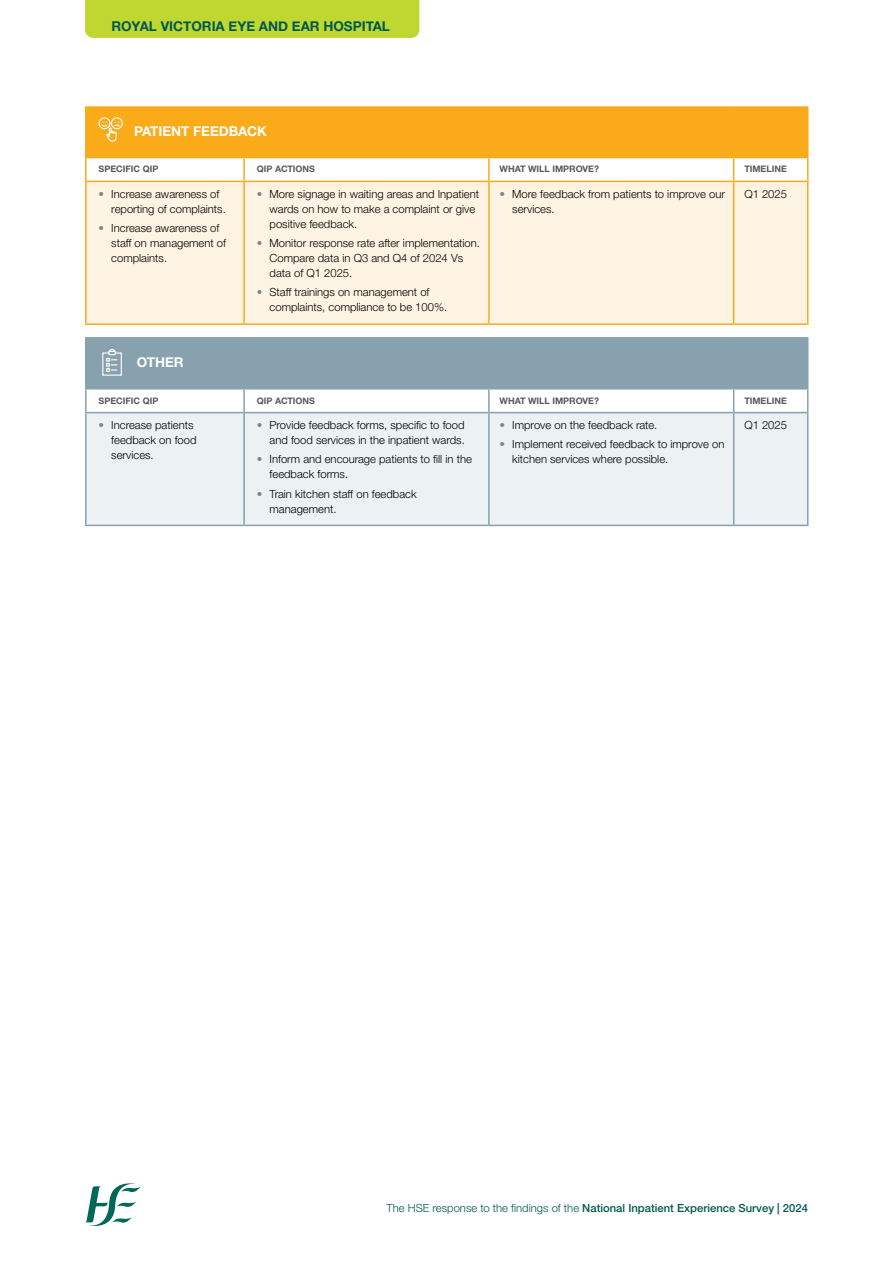
<style>
.page{position:relative;width:893px;height:1263px;background:#fff}
.page>*{position:absolute;margin:0;border:0;box-sizing:border-box;transform-origin:0 0}
.t1{font:700 13.5px "Helvetica Neue";color:#00594e}
.t2{font:700 13.5px "Helvetica Neue LTW1 G";color:#fff}
.t3{font:300 11.25px/15px "Helvetica Neue LTW1 G";color:#000}
.t4{font:500 11.25px "Helvetica Neue LTW1 G";color:#00594e}
.t5{font:700 9px "Helvetica Neue LTW1 G";color:#58595b}
.s1{font-weight:700;color:#808285}
.s2{font-weight:300}
</style>
<div class="page">
<svg style="left:85px;top:1183px;width:56px;height:43px"></svg>
<div style="left:85px;top:0;width:334px;height:38px;background:#bfd730"></div>
<div style="left:86px;top:107px;width:722px;height:51px;background:#fbaa19"></div>
<svg style="left:87px;top:158px;width:720px;height:254px"></svg>
<div style="left:87px;top:182px;width:720px;height:141px;background:#fff3e3"></div>
<div style="left:86px;top:338px;width:722px;height:51px;background:#87a1ae"></div>
<div style="left:87px;top:413px;width:720px;height:112px;background:#ecf1f4"></div>
<hr style="left:85px;top:389px;width:2px;height:23px;background:#87a1ae">
<hr style="left:243px;top:389px;width:2px;height:23px;background:#87a1ae">
<hr style="left:488px;top:389px;width:2px;height:23px;background:#87a1ae">
<svg style="left:733px;top:389px;width:1px;height:23px"></svg>
<svg style="left:807px;top:389px;width:1px;height:23px"></svg>
<hr style="left:243px;top:413px;width:2px;height:112px;background:#87a1ae">
<hr style="left:488px;top:413px;width:2px;height:112px;background:#87a1ae">
<hr style="left:733px;top:413px;width:1px;height:112px;background:#87a1ae">
<hr style="left:807px;top:413px;width:1px;height:112px;background:#87a1ae">
<hr style="left:85px;top:412px;width:159px;height:1px;background:#87a1ae">
<hr style="left:85px;top:413px;width:2px;height:112px;background:#87a1ae">
<hr style="left:244px;top:412px;width:245px;height:1px;background:#87a1ae">
<hr style="left:489px;top:412px;width:245px;height:1px;background:#87a1ae">
<hr style="left:734px;top:412px;width:74px;height:1px;background:#87a1ae">
<hr style="left:85px;top:525px;width:159px;height:1px;background:#87a1ae">
<hr style="left:244px;top:525px;width:245px;height:1px;background:#87a1ae">
<hr style="left:489px;top:525px;width:245px;height:1px;background:#87a1ae">
<hr style="left:734px;top:525px;width:74px;height:1px;background:#87a1ae">
<hr style="left:85px;top:337px;width:159px;height:2px;background:#87a1ae">
<hr style="left:85px;top:339px;width:2px;height:49px;background:#87a1ae">
<hr style="left:244px;top:337px;width:245px;height:2px;background:#87a1ae">
<hr style="left:489px;top:337px;width:245px;height:2px;background:#87a1ae">
<hr style="left:734px;top:337px;width:74px;height:2px;background:#87a1ae">
<hr style="left:85px;top:388px;width:159px;height:1px;background:#87a1ae">
<hr style="left:85px;top:106px;width:159px;height:2px;background:#fbaa19">
<hr style="left:85px;top:108px;width:2px;height:49px;background:#fbaa19">
<hr style="left:244px;top:106px;width:245px;height:2px;background:#fbaa19">
<hr style="left:489px;top:106px;width:245px;height:2px;background:#fbaa19">
<hr style="left:734px;top:106px;width:74px;height:2px;background:#fbaa19">
<hr style="left:85px;top:157px;width:159px;height:1px;background:#fbaa19">
<hr style="left:85px;top:158px;width:2px;height:23px;background:#fbaa19">
<hr style="left:243px;top:158px;width:2px;height:23px;background:#fbaa19">
<hr style="left:488px;top:158px;width:2px;height:23px;background:#fbaa19">
<svg style="left:733px;top:158px;width:1px;height:23px"></svg>
<svg style="left:807px;top:158px;width:1px;height:23px"></svg>
<hr style="left:85px;top:181px;width:159px;height:1px;background:#fbaa19">
<hr style="left:85px;top:182px;width:2px;height:141px;background:#fbaa19">
<hr style="left:244px;top:181px;width:245px;height:1px;background:#fbaa19">
<hr style="left:243px;top:182px;width:2px;height:141px;background:#fbaa19">
<hr style="left:489px;top:181px;width:245px;height:1px;background:#fbaa19">
<hr style="left:488px;top:182px;width:2px;height:141px;background:#fbaa19">
<hr style="left:734px;top:181px;width:74px;height:1px;background:#fbaa19">
<hr style="left:733px;top:182px;width:1px;height:141px;background:#fbaa19">
<hr style="left:807px;top:182px;width:1px;height:141px;background:#fbaa19">
<hr style="left:85px;top:323px;width:159px;height:2px;background:#fbaa19">
<hr style="left:244px;top:323px;width:245px;height:2px;background:#fbaa19">
<hr style="left:489px;top:323px;width:245px;height:2px;background:#fbaa19">
<hr style="left:734px;top:323px;width:74px;height:2px;background:#fbaa19">
<svg style="left:98px;top:117px;width:25px;height:25px"></svg>
<svg style="left:102px;top:348px;width:20px;height:28px"></svg>
<p class="t1" style="left:111px;top:15px;width:280px">ROYAL VICTORIA EYE AND EAR HOSPITAL</p>
<p class="t2" style="left:134px;top:122px;width:134px">PATIENT FEEDBACK</p>
<p class="t5" style="left:99px;top:164px;width:61px">SPECIFIC QIP</p>
<p class="t5" style="left:257px;top:164px;width:60px">QIP ACTIONS</p>
<p class="t5" style="left:499px;top:164px;width:101px">WHAT WILL IMPROVE?</p>
<p class="t5" style="left:744px;top:164px;width:44px">TIMELINE</p>
<p class="t3" style="left:111px;top:186px;width:116px;text-indent:-13px"><span class="s1">•</span> Increase awareness of reporting of complaints.</p>
<p class="t3" style="left:111px;top:221px;width:116px;text-indent:-13px"><span class="s1">•</span> Increase awareness of staff on management of complaints.</p>
<p class="t3" style="left:512px;top:186px;width:214px;text-indent:-13px"><span class="s1">•</span> More feedback from patients to improve our services.</p>
<p class="t3" style="left:744px;top:186px;width:44px">Q1 2025</p>
<p class="t3" style="left:270px;top:186px;width:211px;text-indent:-13px"><span class="s1">•</span> More signage in waiting areas and Inpatient wards on how to make a complaint or give positive feedback.</p>
<p class="t3" style="left:270px;top:236px;width:212px;text-indent:-13px"><span class="s1">•</span> Monitor response rate after implementation.<br>Compare data in Q3 and Q4 of 2024 Vs data of Q1 2025.</p>
<p class="t3" style="left:270px;top:285px;width:179px;text-indent:-13px"><span class="s1">•</span> Staff trainings on management of complaints, compliance to be 100%.</p>
<p class="t2" style="left:137px;top:354px;width:48px">OTHER</p>
<p class="t5" style="left:99px;top:395px;width:61px">SPECIFIC QIP</p>
<p class="t5" style="left:257px;top:395px;width:60px">QIP ACTIONS</p>
<p class="t5" style="left:499px;top:395px;width:101px">WHAT WILL IMPROVE?</p>
<p class="t5" style="left:744px;top:395px;width:44px">TIMELINE</p>
<p class="t3" style="left:111px;top:418px;width:87px;text-indent:-13px"><span class="s1">•</span> Increase patients feedback on food services.</p>
<p class="t3" style="left:257px;top:418px;width:209px;text-align:right"><span class="s1">•</span> Provide feedback forms, specific to food and food services in the inpatient wards.</p>
<p class="t3" style="left:270px;top:452px;width:204px;text-indent:-13px"><span class="s1">•</span> Inform and encourage patients to fill in the feedback forms.</p>
<p class="t3" style="left:270px;top:486px;width:149px;text-indent:-13px"><span class="s1">•</span> Train kitchen staff on feedback management.</p>
<p class="t3" style="left:744px;top:418px;width:44px">Q1 2025</p>
<p class="t3" style="left:499px;top:418px;width:159px"><span class="s1">•</span> Improve on the feedback rate.</p>
<p class="t3" style="left:512px;top:437px;width:214px;text-indent:-13px"><span class="s1">•</span> Implement received feedback to improve on kitchen services where possible.</p>
<p class="t4" style="left:386px;top:1201px;width:423px"><span class="s2">The HSE response to the findings of the</span> National Inpatient Experience Survey | 2024</p>
</div>
